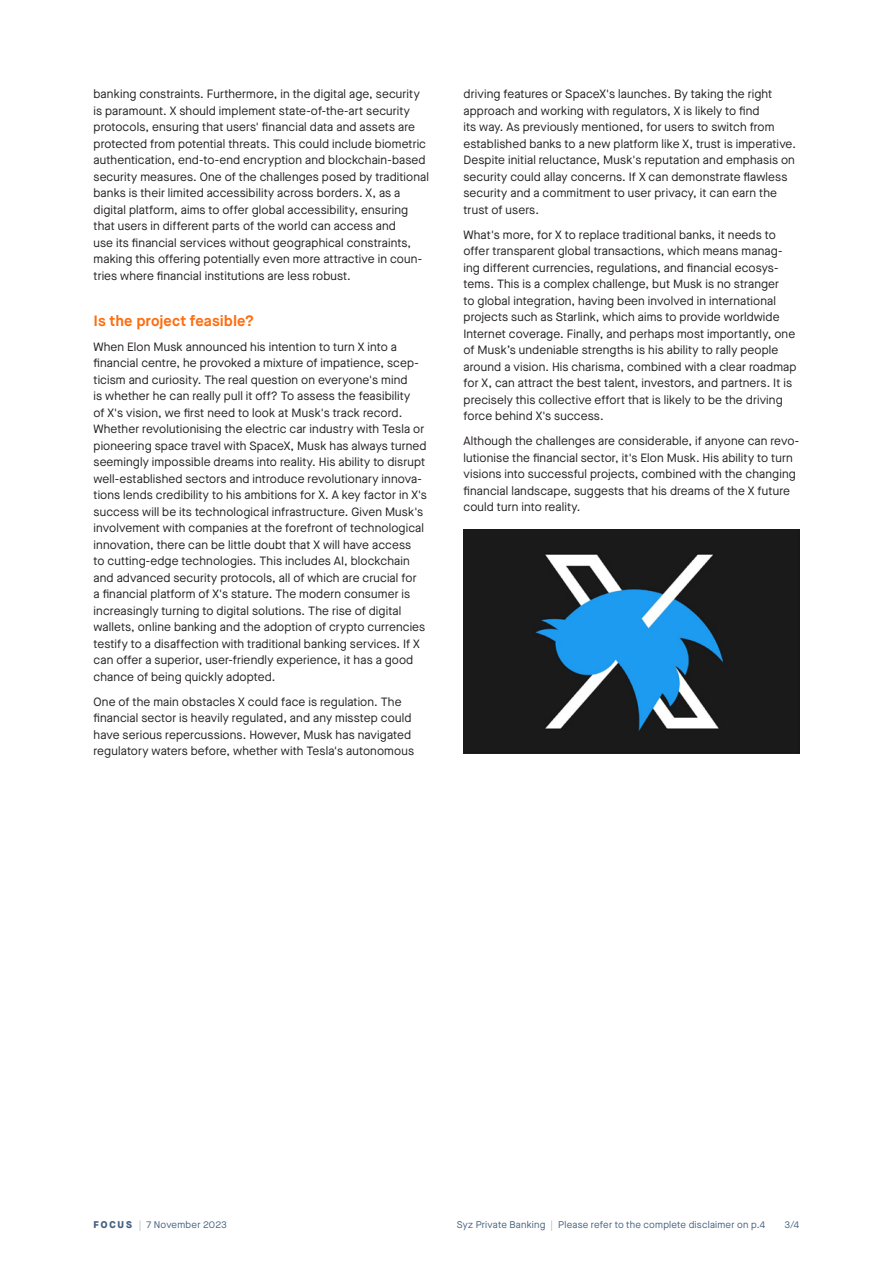
<style>
.page{position:relative;width:893px;height:1263px;background:#fff}
.page>*{position:absolute;margin:0;border:0;box-sizing:border-box;transform-origin:0 0}
.t1{font:700 15px "Maison Neue";letter-spacing:.005em;color:#ff6c0e}
.t2{font:12px/16.5px "Maison Neue";letter-spacing:.01em;color:#231f20}
.t3{font:9.75px "Maison Neue";letter-spacing:.025em;color:#466080}
.s1{font-weight:800}
.s2{color:#a2acbe}
</style>
<div class="page">
<img style="left:463px;top:529px;width:336px;height:225px">
<p class="t2" style="left:94px;top:86px;width:337px">banking constraints. Furthermore, in the digital age, security is paramount. X should implement state-of-the-art security protocols, ensuring that users' financial data and assets are protected from potential threats. This could include biometric authentication, end-to-end encryption and blockchain-based security measures. One of the challenges posed by traditional banks is their limited accessibility across borders. X, as a digital platform, aims to offer global accessibility, ensuring that users in different parts of the world can access and<br>use its financial services without geographical constraints, making this offering potentially even more attractive in coun&shy;tries where financial institutions are less robust.</p>
<p class="t1" style="left:94px;top:311px;width:162px">Is the project feasible?</p>
<p class="t2" style="left:94px;top:338px;width:335px">When Elon Musk announced his intention to turn X into a financial centre, he provoked a mixture of impatience, scep&shy;ticism and curiosity. The real question on everyone's mind<br>is whether he can really pull it off? To assess the feasibility<br>of X's vision, we first need to look at Musk's track record.<br>Whether revolutionising the electric car industry with Tesla or pioneering space travel with SpaceX, Musk has always turned seemingly impossible dreams into reality. His ability to disrupt well-established sectors and introduce revolutionary innova&shy;tions lends credibility to his ambitions for X. A key factor in X's success will be its technological infrastructure. Given Musk's involvement with companies at the forefront of technological innovation, there can be little doubt that X will have access<br>to cutting-edge technologies. This includes AI, blockchain and advanced security protocols, all of which are crucial for<br>a financial platform of X's stature. The modern consumer is increasingly turning to digital solutions. The rise of digital wallets, online banking and the adoption of crypto currencies testify to a disaffection with traditional banking services. If X can offer a superior, user-friendly experience, it has a good chance of being quickly adopted.</p>
<p class="t2" style="left:94px;top:693px;width:322px">One of the main obstacles X could face is regulation. The financial sector is heavily regulated, and any misstep could have serious repercussions. However, Musk has navigated regulatory waters before, whether with Tesla's autonomous</p>
<p class="t2" style="left:463px;top:86px;width:334px">driving features or SpaceX's launches. By taking the right approach and working with regulators, X is likely to find<br>its way. As previously mentioned, for users to switch from established banks to a new platform like X, trust is imperative.<br>Despite initial reluctance, Musk's reputation and emphasis on security could allay concerns. If X can demonstrate flawless security and a commitment to user privacy, it can earn the trust of users.</p>
<p class="t2" style="left:463px;top:226px;width:335px">What's more, for X to replace traditional banks, it needs to offer transparent global transactions, which means manag&shy;ing different currencies, regulations, and financial ecosys&shy;tems. This is a complex challenge, but Musk is no stranger<br>to global integration, having been involved in international projects such as Starlink, which aims to provide worldwide Internet coverage. Finally, and perhaps most importantly, one of Musk’s undeniable strengths is his ability to rally people around a vision. His charisma, combined with a clear roadmap for X, can attract the best talent, investors, and partners. It is precisely this collective effort that is likely to be the driving force behind X's success.</p>
<p class="t2" style="left:463px;top:433px;width:337px">Although the challenges are considerable, if anyone can revo&shy;lutionise the financial sector, it's Elon Musk. His ability to turn visions into successful projects, combined with the changing financial landscape, suggests that his dreams of the X future could turn into reality.</p>
<p class="t3" style="left:94px;top:1218px;width:135px"><span class="s1">F O C U S</span> <span class="s2">|</span> 7 November 2023</p>
<p class="t3" style="left:457px;top:1218px;width:310px">Syz Private Banking <span class="s2">|</span> Please refer to the complete disclaimer on p.4</p>
<p class="t3" style="left:784px;top:1218px;width:16px">3/4</p>
</div>
